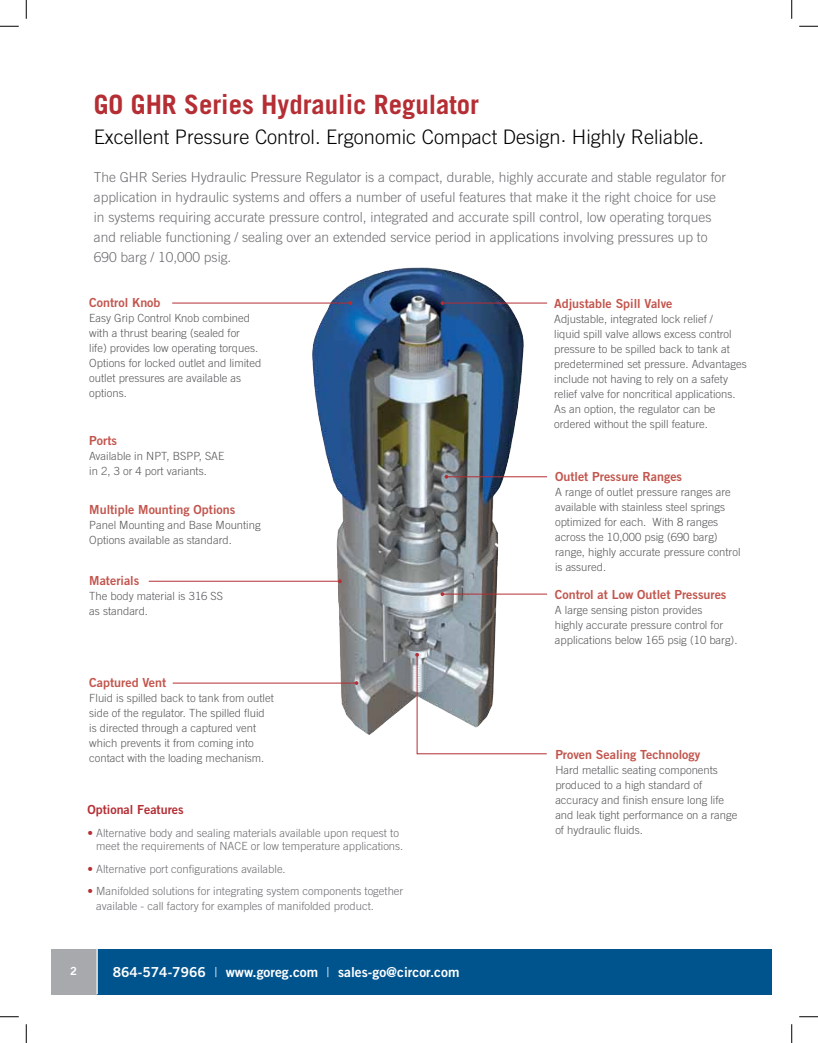
<style>
.page{position:relative;width:818px;height:1043px;background:#fff}
.page>*{position:absolute;margin:0;border:0;box-sizing:border-box;transform-origin:0 0}
.t1{font:700 26.62px "Trade Gothic";color:#b42e34}
.t2{font:300 20px "Trade Gothic";color:#000}
.t3{font:300 13.75px/20px "Trade Gothic";color:#6d6e71}
.t4{font:13.75px "Trade Gothic Bold Two";color:#fff}
.t5{font:12.5px "Trade Gothic Bold Two";color:#c2564e}
.t6{font:12.5px "Trade Gothic Bold Two";color:#b42e34}
.t7{font:300 11.25px/15px "Trade Gothic";color:#58595b}
.t8{font:300 11.25px/13.5px "Trade Gothic";color:#6d6e71}
.t9{font:11.25px "Trade Gothic Bold Two";color:#fff}
.s1{color:#b42e34}
.s2{font-family:"Trade Gothic";font-weight:300}
</style>
<div class="page">
<div style="left:51px;top:949px;width:720px;height:45px;background:#00548e"></div>
<div style="left:51px;top:949px;width:45px;height:45px;background:#a7a9ac"></div>
<hr style="left:96px;top:933px;width:2px;height:61px;background:#fff">
<img style="left:312px;top:267px;width:199px;height:468px">
<hr style="left:442px;top:302px;width:105px;height:1px;background:#b42e34">
<svg style="left:440px;top:301px;width:4px;height:4px"></svg>
<hr style="left:172px;top:302px;width:178px;height:1px;background:#b42e34">
<svg style="left:348px;top:301px;width:4px;height:4px"></svg>
<hr style="left:446px;top:476px;width:101px;height:1px;background:#b42e34">
<hr style="left:442px;top:593px;width:105px;height:1px;background:#b42e34">
<svg style="left:440px;top:592px;width:4px;height:4px"></svg>
<hr style="left:149px;top:580px;width:191px;height:1px;background:#b42e34">
<svg style="left:338px;top:579px;width:4px;height:4px"></svg>
<hr style="left:173px;top:682px;width:183px;height:1px;background:#b42e34">
<svg style="left:354px;top:681px;width:4px;height:4px"></svg>
<svg style="left:415px;top:653px;width:132px;height:101px"></svg>
<svg style="left:0;top:25px;width:19px;height:2px"></svg>
<svg style="left:799px;top:25px;width:19px;height:2px"></svg>
<svg style="left:0;top:1016px;width:19px;height:1px"></svg>
<svg style="left:799px;top:1016px;width:19px;height:1px"></svg>
<svg style="left:25px;top:0;width:2px;height:19px"></svg>
<svg style="left:25px;top:1024px;width:2px;height:18px"></svg>
<svg style="left:791px;top:0;width:1px;height:19px"></svg>
<svg style="left:791px;top:1024px;width:1px;height:18px"></svg>
<h1 class="t1" style="left:94px;top:88px;width:387px">GO GHR Series Hydraulic Regulator</h1>
<h2 class="t2" style="left:94px;top:125px;width:612px">Excellent Pressure Control. Ergonomic Compact Design. Highly Reliable.</h2>
<p class="t3" style="left:94px;top:167px;width:633px">The GHR Series Hydraulic Pressure Regulator is a compact, durable, highly accurate and stable regulator for application in hydraulic systems and offers a number of useful features that make it the right choice for use in systems requiring accurate pressure control, integrated and accurate spill control, low operating torques and reliable functioning / sealing over an extended service period in applications involving pressures up to 690 barg / 10,000 psig.</p>
<p class="t5" style="left:89px;top:294px;width:73px">Control Knob</p>
<p class="t7" style="left:89px;top:310px;width:173px">Easy Grip Control Knob combined with a thrust bearing (sealed for<br>life) provides low operating torques.<br>Options for locked outlet and limited outlet pressures are available as options.</p>
<p class="t5" style="left:89px;top:433px;width:29px">Ports</p>
<p class="t7" style="left:89px;top:448px;width:137px">Available in NPT, BSPP, SAE in 2, 3 or 4 port variants.</p>
<p class="t5" style="left:89px;top:502px;width:147px">Multiple Mounting Options</p>
<p class="t7" style="left:89px;top:517px;width:173px">Panel Mounting and Base Mounting<br>Options available as standard.</p>
<p class="t5" style="left:89px;top:572px;width:51px">Materials</p>
<p class="t7" style="left:89px;top:588px;width:135px">The body material is 316 SS as standard.</p>
<p class="t5" style="left:89px;top:674px;width:78px">Captured Vent</p>
<p class="t7" style="left:89px;top:690px;width:186px">Fluid is spilled back to tank from outlet side of the regulator. The spilled fluid is directed through a captured vent which prevents it from coming into contact with the loading mechanism.</p>
<p class="t6" style="left:87px;top:802px;width:98px">Optional Features</p>
<p class="t8" style="left:96px;top:826px;width:308px;text-indent:-9px"><span class="s1">•</span> Alternative body and sealing materials available upon request to meet the requirements of NACE or low temperature applications.</p>
<p class="t8" style="left:87px;top:862px;width:200px"><span class="s1">•</span> Alternative port configurations available.</p>
<p class="t8" style="left:96px;top:883px;width:308px;line-height:15px;text-indent:-9px"><span class="s1">•</span> Manifolded solutions for integrating system components together available - call factory for examples of manifolded product.</p>
<p class="t9" style="left:70px;top:963px;width:8px">2</p>
<p class="t4" style="left:113px;top:963px;width:348px">864-574-7966 <span class="s2">|</span> www.goreg.com <span class="s2">|</span> sales-go@circor.com</p>
<p class="t5" style="left:554px;top:296px;width:120px">Adjustable Spill Valve</p>
<p class="t7" style="left:554px;top:311px;width:194px">Adjustable, integrated lock relief /<br>liquid spill valve allows excess control pressure to be spilled back to tank at predetermined set pressure. Advantages include not having to rely on a safety relief valve for noncritical applications.<br>As an option, the regulator can be ordered without the spill feature.</p>
<p class="t5" style="left:555px;top:469px;width:129px">Outlet Pressure Ranges</p>
<p class="t7" style="left:555px;top:484px;width:187px">A range of outlet pressure ranges are available with stainless steel springs optimized for each. With 8 ranges across the 10,000 psig (690 barg) range, highly accurate pressure control is assured.</p>
<p class="t5" style="left:555px;top:587px;width:173px">Control at Low Outlet Pressures</p>
<p class="t7" style="left:555px;top:602px;width:184px">A large sensing piston provides<br>highly accurate pressure control for applications below 165 psig (10 barg).</p>
<p class="t5" style="left:555px;top:746px;width:146px">Proven Sealing Technology</p>
<p class="t7" style="left:555px;top:762px;width:183px">Hard metallic seating components produced to a high standard of accuracy and finish ensure long life and leak tight performance on a range of hydraulic fluids.</p>
</div>
